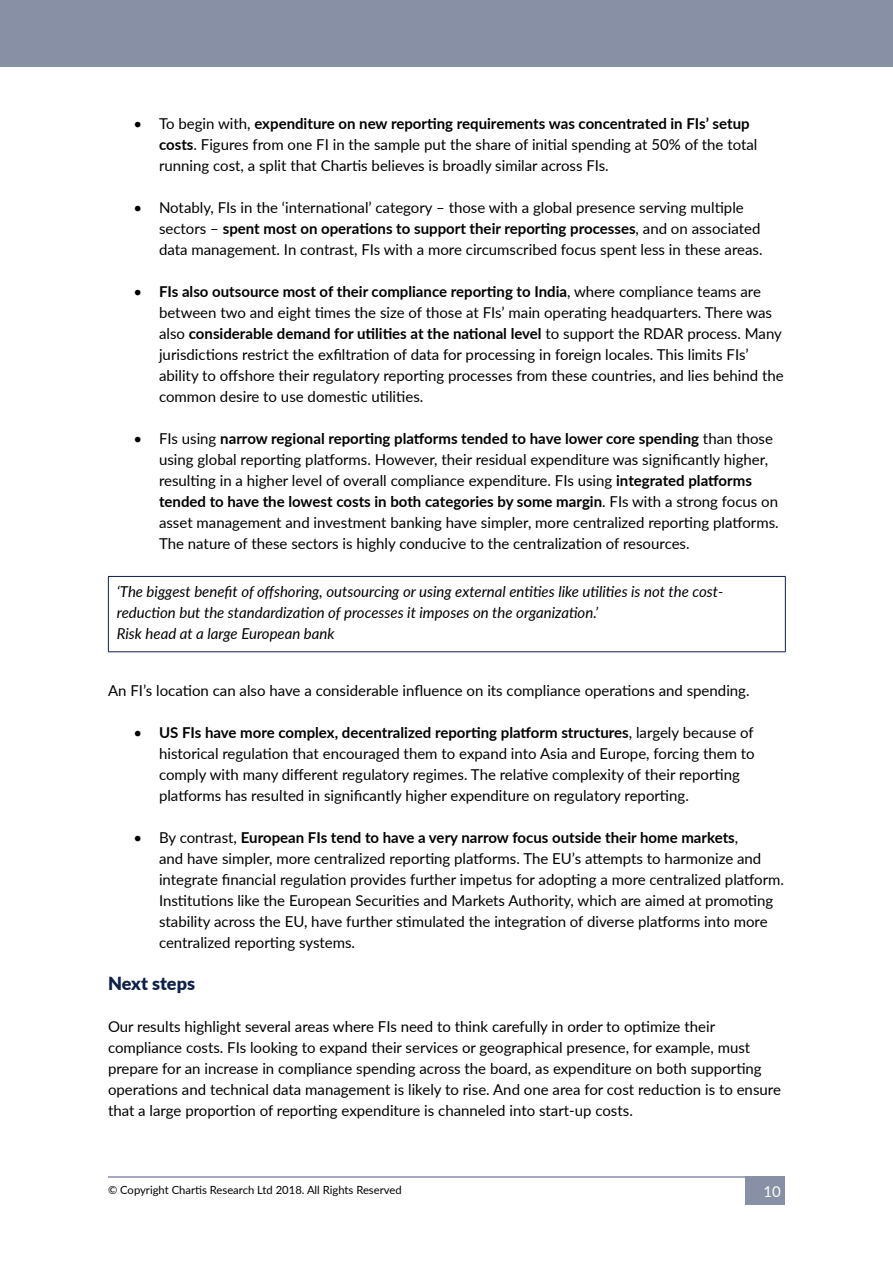
<style>
.page{position:relative;width:893px;height:1263px;background:#fff}
.page>*{position:absolute;margin:0;border:0;box-sizing:border-box;transform-origin:0 0}
.t1{font:900 18px "Lato";color:#0f214a}
.t2{font:15px/21px "Lato";color:#000}
.t3{font:italic 15px/21px "Lato";color:#000}
.t4{font:15px "Lato";color:#fff}
.t5{font:11.25px "Lato";color:#000}
.s1{font-weight:700}
</style>
<div class="page">
<div style="left:0;top:0;width:893px;height:66px;background:#8790a4"></div>
<hr style="left:108px;top:1176px;width:677px;height:2px;background:#8790a4">
<div style="left:746px;top:1176px;width:39px;height:29px;background:#8790a4"></div>
<hr style="left:108px;top:576px;width:678px;height:1px;background:#0f214a">
<hr style="left:108px;top:577px;width:1px;height:74px;background:#0f214a">
<hr style="left:785px;top:577px;width:1px;height:74px;background:#0f214a">
<hr style="left:108px;top:651px;width:678px;height:1px;background:#0f214a">
<p class="t2" style="left:159px;top:112px;width:600px;text-indent:-26px">• To begin with, <span class="s1">expenditure on new reporting requirements was concentrated in FIs’ setup costs</span>. Figures from one FI in the sample put the share of initial spending at 50% of the total running cost, a split that Chartis believes is broadly similar across FIs.</p>
<p class="t2" style="left:159px;top:196px;width:605px;text-indent:-26px">• Notably, FIs in the ‘international’ category – those with a global presence serving multiple sectors – <span class="s1">spent most on operations to support their reporting processes</span>, and on associated data management. In contrast, FIs with a more circumscribed focus spent less in these areas.</p>
<p class="t2" style="left:159px;top:280px;width:626px;text-indent:-26px">• <span class="s1">FIs also outsource most of their compliance reporting to India</span>, where compliance teams are between two and eight times the size of those at FIs’ main operating headquarters. There was also <span class="s1">considerable demand for utilities at the national level</span> to support the RDAR process. Many jurisdictions restrict the exfiltration of data for processing in foreign locales. This limits FIs’ ability to offshore their regulatory reporting processes from these countries, and lies behind the common desire to use domestic utilities.</p>
<p class="t2" style="left:159px;top:427px;width:621px;text-indent:-26px">• FIs using <span class="s1">narrow regional reporting platforms tended to have lower core spending</span> than those using global reporting platforms. However, their residual expenditure was significantly higher, resulting in a higher level of overall compliance expenditure. FIs using <span class="s1">integrated platforms tended to have the lowest costs in both categories by some margin</span>. FIs with a strong focus on asset management and investment banking have simpler, more centralized reporting platforms.<br>The nature of these sectors is highly conducive to the centralization of resources.</p>
<p class="t3" style="left:117px;top:580px;width:608px">‘The biggest benefit of offshoring, outsourcing or using external entities like utilities is not the cost&shy;reduction but the standardization of processes it imposes on the organization.’<br>Risk head at a large European bank</p>
<p class="t2" style="left:108px;top:679px;width:643px">An FI’s location can also have a considerable influence on its compliance operations and spending.</p>
<p class="t2" style="left:159px;top:721px;width:597px;text-indent:-26px">• <span class="s1">US FIs have more complex, decentralized reporting platform structures</span>, largely because of historical regulation that encouraged them to expand into Asia and Europe, forcing them to comply with many different regulatory regimes. The relative complexity of their reporting platforms has resulted in significantly higher expenditure on regulatory reporting.</p>
<p class="t2" style="left:159px;top:826px;width:627px;text-indent:-26px">• By contrast, <span class="s1">European FIs tend to have a very narrow focus outside their home markets</span>,<br>and have simpler, more centralized reporting platforms. The EU’s attempts to harmonize and integrate financial regulation provides further impetus for adopting a more centralized platform.<br>Institutions like the European Securities and Markets Authority, which are aimed at promoting stability across the EU, have further stimulated the integration of diverse platforms into more centralized reporting systems.</p>
<p class="t1" style="left:108px;top:970px;width:89px">Next steps</p>
<p class="t2" style="left:108px;top:1015px;width:674px">Our results highlight several areas where FIs need to think carefully in order to optimize their compliance costs. FIs looking to expand their services or geographical presence, for example, must prepare for an increase in compliance spending across the board, as expenditure on both supporting operations and technical data management is likely to rise. And one area for cost reduction is to ensure that a large proportion of reporting expenditure is channeled into start-up costs.</p>
<p class="t5" style="left:108px;top:1182px;width:295px">© Copyright Chartis Research Ltd 2018. All Rights Reserved</p>
<p class="t4" style="left:763px;top:1180px;width:19px">10</p>
</div>
